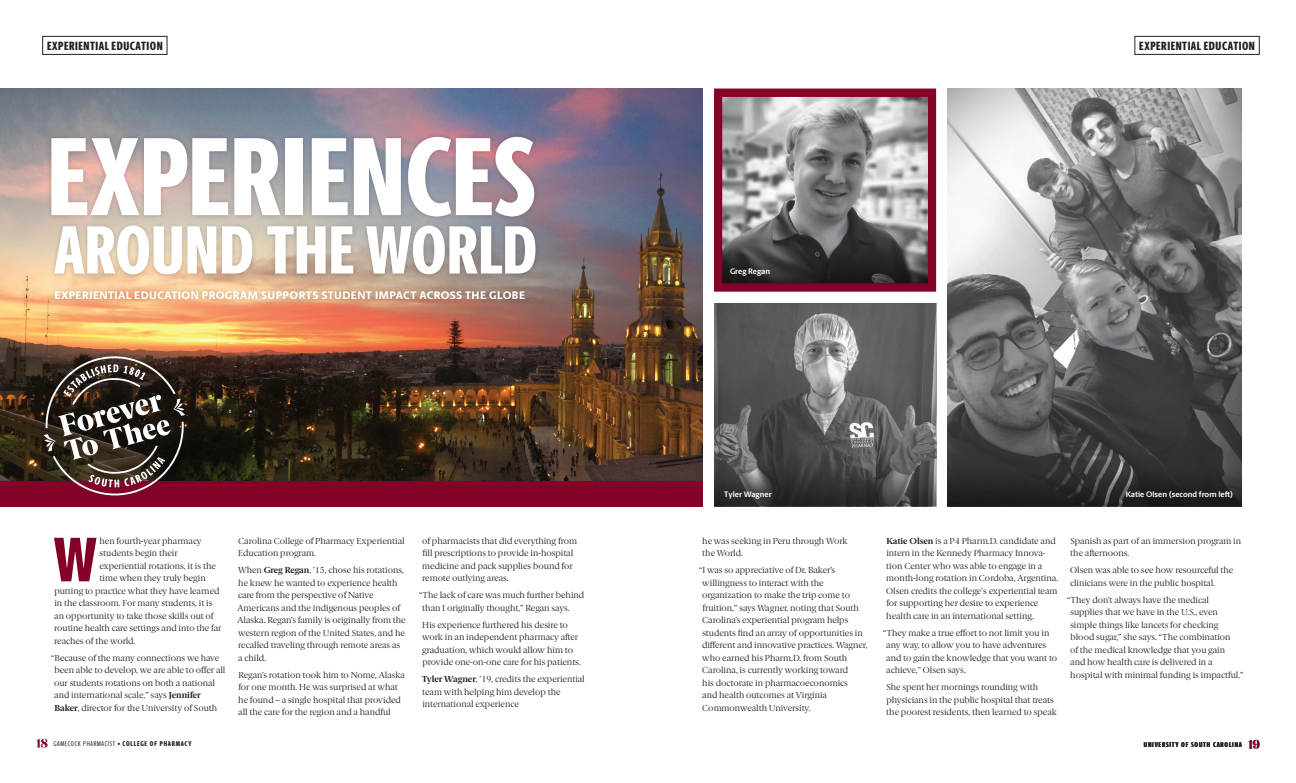
<style>
.page{position:relative;width:1296px;height:783px;background:#fff}
.page>*{position:absolute;margin:0;border:0;box-sizing:border-box;transform-origin:0 0}
.t1{font:800 111.6px "Berlingske Sans X Cn";letter-spacing:.01em;color:#fff}
.t2{font:800 68.4px "Berlingske Sans X Cn";letter-spacing:.005em;color:#fff}
.t3{font:800 63.1px "Berlingske Sans X Cn";color:#840128}
.t4{font:800 12px "Berlingske Sans X Cn";letter-spacing:.045em;color:#231f20}
.t5{font:800 11px "Berlingske Sans";letter-spacing:.04em;color:#fff}
.t6{font:8.8px/12.5px "Berlingske Serif";color:#231f20}
.t7{font:700 8px "Berlingske Sans";color:#fff}
.t8{font:7px "Berlingske Sans X Cn";letter-spacing:.105em;color:#231f20}
.t9{font:800 7px "Berlingske Sans X Cn";letter-spacing:.105em;color:#231f20}
.s1{font-weight:700}
.s2{font-family:"Karlie Extras";font-size:11px;color:#840128}
.s3{font-weight:500;font-size:6px}
.s4{font-weight:800}
.s5{font-family:"Karlie Extras";font-weight:400;font-size:11px}
</style>
<div class="page">
<img style="left:714px;top:304px;width:222px;height:166px">
<img style="left:0;top:89px;width:702px;height:393px">
<img style="left:947px;top:89px;width:295px;height:381px">
<div style="left:1135px;top:36px;width:125px;height:19px;border:1px solid #231f20"></div>
<div style="left:42px;top:36px;width:125px;height:19px;border:1px solid #231f20"></div>
<div style="left:46px;top:131px;width:495px;height:149px;background:#231f20;opacity:.25"></div>
<img style="left:723px;top:98px;width:204px;height:149px">
<div style="left:50px;top:286px;width:480px;height:19px;background:#231f20;opacity:.25"></div>
<svg style="left:714px;top:470px;width:222px;height:36px;background:#3d3d3e"></svg>
<div style="left:718px;top:485px;width:59px;height:20px;background:#231f20;opacity:.75"></div>
<svg style="left:947px;top:470px;width:295px;height:36px;background:#2b292a"></svg>
<div style="left:1120px;top:485px;width:119px;height:19px;background:#231f20"></div>
<svg style="left:723px;top:247px;width:204px;height:35px;background:#353436"></svg>
<div style="left:714px;top:89px;width:222px;height:202px;border:8px solid #840128"></div>
<div style="left:724px;top:262px;width:52px;height:20px;background:#231f20;opacity:.75"></div>
<div style="left:0;top:482px;width:702px;height:25px;background:#840128"></div>
<div style="left:39px;top:351px;width:151px;height:150px;background:#231f20;opacity:.25"></div>
<svg style="left:44px;top:355px;width:142px;height:146px"></svg>
<p class="t4" style="left:47px;top:37px;width:117px">EXPERIENTIAL EDUCATION</p>
<p class="t1" style="left:47px;top:93px;width:490px">EXPERIENCES</p>
<p class="t2" style="left:54px;top:199px;width:485px">AROUND THE WORLD</p>
<p class="t5" style="left:54px;top:287px;width:472px">EXPERIENTIAL EDUCATION PROGRAM SUPPORTS STUDENT IMPACT ACROSS THE GLOBE</p>
<p class="t3" style="left:54px;top:512px;width:44px">W</p>
<p class="t6" style="left:100px;top:535px;width:104px">hen fourth-year pharmacy</p>
<p class="t6" style="left:100px;top:547px;width:80px">students begin their</p>
<p class="t6" style="left:99px;top:560px;width:118px">experiential rotations, it is the</p>
<p class="t6" style="left:100px;top:572px;width:108px">time when they truly begin</p>
<p class="t6" style="left:54px;top:585px;width:167px">putting to practice what they have learned</p>
<p class="t6" style="left:54px;top:597px;width:159px">in the classroom. For many students, it is</p>
<p class="t6" style="left:54px;top:610px;width:161px">an opportunity to take those skills out of</p>
<p class="t6" style="left:54px;top:622px;width:169px">routine health care settings and into the far</p>
<p class="t6" style="left:54px;top:635px;width:83px">reaches of the world.</p>
<p class="t6" style="left:54px;top:652px;width:173px;text-indent:-3px">“Because of the many connections we have been able to develop, we are able to offer all our students rotations on both a national and international scale,” says <span class="s1">Jennifer Baker</span>, director for the University of South</p>
<p class="t8" style="left:36px;top:738px;width:157px"><span class="s2">18</span> GAMECOCK PHARMACIST <span class="s3">•</span> <span class="s4">COLLEGE OF PHARMACY</span></p>
<p class="t6" style="left:238px;top:535px;width:168px">Carolina College of Pharmacy Experiential<br>Education program.</p>
<p class="t6" style="left:238px;top:564px;width:170px">When <span class="s1">Greg Regan</span>, ’15, chose his rotations, he knew he wanted to experience health care from the perspective of Native Americans and the indigenous peoples of Alaska. Regan’s family is originally from the western region of the United States, and he recalled traveling through remote areas as a child.</p>
<p class="t6" style="left:238px;top:669px;width:168px">Regan’s rotation took him to Nome, Alaska for one month. He was surprised at what he found – a single hospital that provided all the care for the region and a handful</p>
<p class="t6" style="left:422px;top:535px;width:156px">of pharmacists that did everything from fill prescriptions to provide in-hospital medicine and pack supplies bound for remote outlying areas.</p>
<p class="t6" style="left:422px;top:589px;width:163px;text-indent:-3px">“The lack of care was much further behind than I originally thought,” Regan says.</p>
<p class="t6" style="left:422px;top:619px;width:160px">His experience furthered his desire to work in an independent pharmacy after graduation, which would allow him to provide one-on-one care for his patients.</p>
<p class="t6" style="left:422px;top:673px;width:164px"><span class="s1">Tyler Wagner</span>, ’19, credits the experiential team with helping him develop the international experience</p>
<p class="t7" style="left:730px;top:266px;width:42px">Greg Regan</p>
<p class="t4" style="left:1139px;top:37px;width:117px">EXPERIENTIAL EDUCATION</p>
<p class="t7" style="left:724px;top:488px;width:49px">Tyler Wagner</p>
<p class="t7" style="left:1126px;top:488px;width:109px">Katie Olsen (second from left)</p>
<p class="t6" style="left:702px;top:535px;width:147px">he was seeking in Peru through Work the World.</p>
<p class="t6" style="left:702px;top:564px;width:167px;text-indent:-3px">“I was so appreciative of Dr. Baker’s willingness to interact with the organization to make the trip come to fruition,” says Wagner, noting that South Carolina’s experiential program helps students find an array of opportunities in different and innovative practices. Wagner, who earned his Pharm.D. from South Carolina, is currently working toward<br>his doctorate in pharmacoeconomics<br>and health outcomes at Virginia Commonwealth University.</p>
<p class="t6" style="left:886px;top:535px;width:173px"><span class="s1">Katie Olsen</span> is a P4 Pharm.D. candidate and intern in the Kennedy Pharmacy Innova&shy;tion Center who was able to engage in a month-long rotation in Cordoba, Argentina.<br>Olsen credits the college's experiential team for supporting her desire to experience health care in an international setting.</p>
<p class="t6" style="left:886px;top:627px;width:173px;text-indent:-3px">“They make a true effort to not limit you in any way, to allow you to have adventures and to gain the knowledge that you want to achieve,” Olsen says.</p>
<p class="t6" style="left:886px;top:681px;width:172px">She spent her mornings rounding with physicians in the public hospital that treats the poorest residents, then learned to speak</p>
<p class="t6" style="left:1070px;top:535px;width:172px">Spanish as part of an immersion program in the afternoons.</p>
<p class="t6" style="left:1070px;top:564px;width:165px">Olsen was able to see how resourceful the clinicians were in the public hospital.</p>
<p class="t6" style="left:1070px;top:594px;width:175px;text-indent:-3px">“They don’t always have the medical supplies that we have in the U.S., even simple things like lancets for checking blood sugar,” she says. “The combination<br>of the medical knowledge that you gain<br>and how health care is delivered in a hospital with minimal funding is impactful.”</p>
<p class="t9" style="left:1144px;top:739px;width:118px">UNIVERSITY OF SOUTH CAROLINA <span class="s5">19</span></p>
</div>
